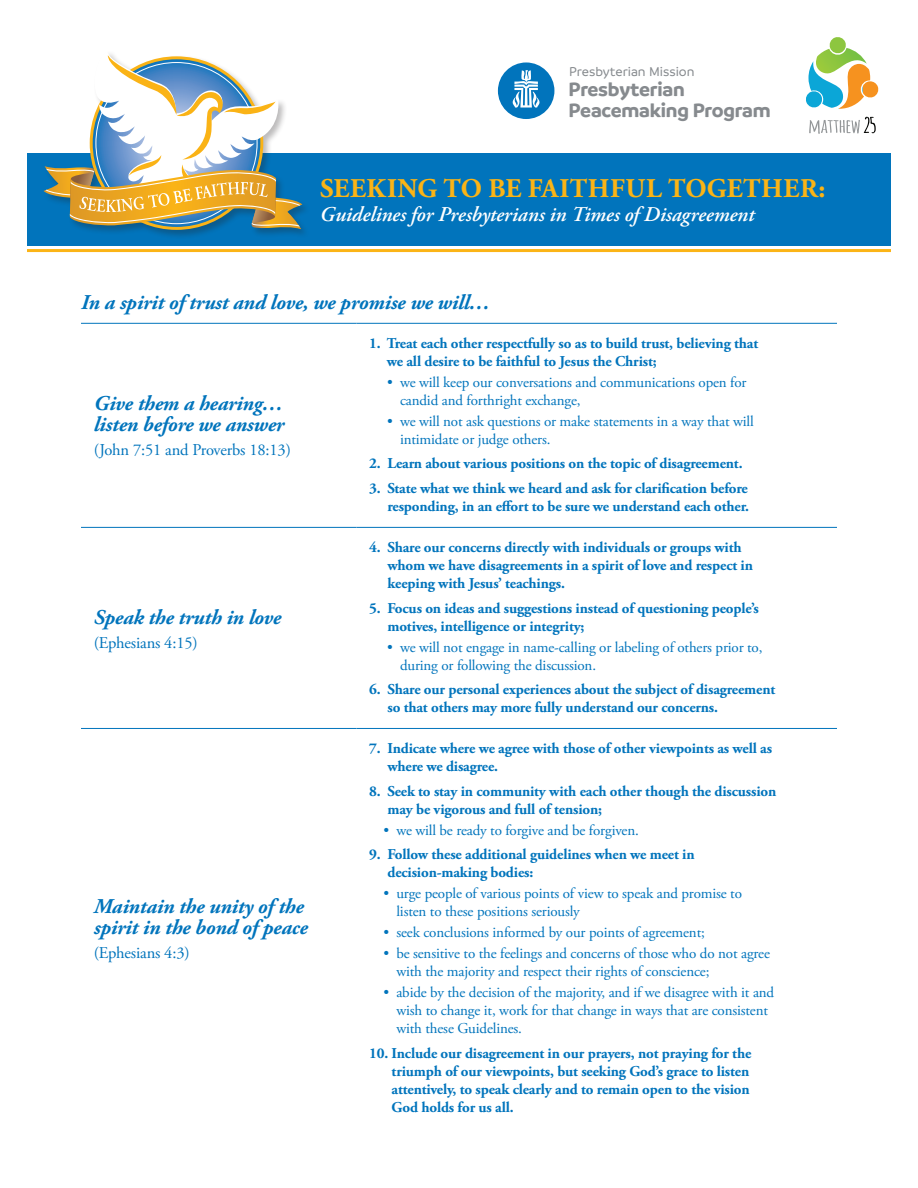
<style>
.page{position:relative;width:918px;height:1188px;background:#fff}
.page>*{position:absolute;margin:0;border:0;box-sizing:border-box;transform-origin:0 0}
.t1{font:700 27px "Adobe Garamond Pro";letter-spacing:.015em;color:#fbb416}
.t2{font:italic 700 21px/21px "Adobe Garamond Pro";letter-spacing:-.01em;color:#0174bc}
.t3{font:italic 600 21px "Adobe Garamond Pro";letter-spacing:-.005em;color:#fff}
.t4{font:700 20.55px/20.4px "Branding";letter-spacing:-.01em;color:#868a8e}
.t5{font:16.5px "Adobe Garamond Pro";letter-spacing:-.01em;color:#0174bc}
.t6{font:700 15px/18px "Adobe Garamond Pro";letter-spacing:-.01em;color:#0174bc}
.t7{font:15px/18px "Adobe Garamond Pro";letter-spacing:-.01em;color:#0174bc}
.t8{font:500 13.65px "Branding";color:#868a8e}
</style>
<div class="page">
<div style="left:27px;top:153px;width:864px;height:93px;background:#0174bc"></div>
<div style="left:498px;top:62px;width:56px;height:57px;background:#0174bc;border-radius:50%"></div>
<svg style="left:513px;top:70px;width:27px;height:38px"></svg>
<div style="left:43px;top:50px;width:268px;height:189px;background:#231f20;opacity:.3"></div>
<svg style="left:44px;top:51px;width:258px;height:178px"></svg>
<hr style="left:81px;top:323px;width:275px;height:1px;background:#0174bc">
<hr style="left:356px;top:323px;width:481px;height:1px;background:#0174bc">
<hr style="left:81px;top:527px;width:275px;height:1px;background:#0174bc">
<hr style="left:356px;top:527px;width:481px;height:1px;background:#0174bc">
<hr style="left:81px;top:728px;width:275px;height:1px;background:#0174bc">
<hr style="left:356px;top:728px;width:481px;height:1px;background:#0174bc">
<svg style="left:809px;top:117px;width:67px;height:17px"></svg>
<svg style="left:806px;top:37px;width:73px;height:72px"></svg>
<hr style="left:27px;top:249px;width:864px;height:3px;background:#fbb416">
<p class="t8" style="left:569px;top:65px;width:127px">Presbyterian Mission</p>
<h3 class="t4" style="left:569px;top:79px;width:204px">Presbyterian<br>Peacemaking Program</h3>
<h1 class="t1" style="left:320px;top:172px;width:507px">SEEKING TO BE FAITHFUL TOGETHER:</h1>
<h2 class="t3" style="left:320px;top:202px;width:436px">Guidelines for Presbyterians in Times of Disagreement</h2>
<h2 class="t2" style="left:81px;top:292px;width:411px">In a spirit of trust and love, we promise we will…</h2>
<h2 class="t2" style="left:94px;top:394px;width:192px">Give them a hearing… listen before we answer</h2>
<p class="t5" style="left:94px;top:440px;width:199px">(John 7:51 and Proverbs 18:13)</p>
<h2 class="t2" style="left:94px;top:607px;width:189px">Speak the truth in love</h2>
<p class="t5" style="left:94px;top:632px;width:106px">(Ephesians 4:15)</p>
<h2 class="t2" style="left:94px;top:897px;width:216px">Maintain the unity of the spirit in the bond of peace</h2>
<p class="t5" style="left:94px;top:943px;width:97px">(Ephesians 4:3)</p>
<p class="t6" style="left:387px;top:334px;width:373px;text-indent:-18px">1. Treat each other respectfully so as to build trust, believing that we all desire to be faithful to Jesus the Christ;</p>
<p class="t7" style="left:400px;top:373px;width:348px;text-indent:-13px">• we will keep our conversations and communications open for candid and forthright exchange,</p>
<p class="t7" style="left:400px;top:412px;width:355px;text-indent:-13px">• we will not ask questions or make statements in a way that will intimidate or judge others.</p>
<p class="t6" style="left:369px;top:455px;width:375px">2. Learn about various positions on the topic of disagreement.</p>
<p class="t6" style="left:369px;top:480px;width:382px;text-align:right">3. State what we think we heard and ask for clarification before responding, in an effort to be sure we understand each other.</p>
<p class="t6" style="left:387px;top:538px;width:367px;text-indent:-18px">4. Share our concerns directly with individuals or groups with whom we have disagreements in a spirit of love and respect in keeping with Jesus’ teachings.</p>
<p class="t6" style="left:387px;top:599px;width:373px;text-indent:-18px">5. Focus on ideas and suggestions instead of questioning people’s motives, intelligence or integrity;</p>
<p class="t7" style="left:400px;top:638px;width:364px;text-indent:-13px">• we will not engage in name-calling or labeling of others prior to, during or following the discussion.</p>
<p class="t6" style="left:387px;top:681px;width:389px;text-indent:-18px">6. Share our personal experiences about the subject of disagreement so that others may more fully understand our concerns.</p>
<p class="t6" style="left:387px;top:739px;width:386px;text-indent:-18px">7. Indicate where we agree with those of other viewpoints as well as where we disagree.</p>
<p class="t6" style="left:387px;top:782px;width:390px;text-indent:-18px">8. Seek to stay in community with each other though the discussion may be vigorous and full of tension;</p>
<p class="t7" style="left:384px;top:821px;width:257px">• we will be ready to forgive and be forgiven.</p>
<p class="t6" style="left:387px;top:846px;width:309px;text-indent:-18px">9. Follow these additional guidelines when we meet in decision-making bodies:</p>
<p class="t7" style="left:396px;top:885px;width:347px;text-indent:-13px">• urge people of various points of view to speak and promise to listen to these positions seriously</p>
<p class="t7" style="left:384px;top:924px;width:323px">• seek conclusions informed by our points of agreement;</p>
<p class="t7" style="left:396px;top:945px;width:375px;text-indent:-13px">• be sensitive to the feelings and concerns of those who do not agree with the majority and respect their rights of conscience;</p>
<p class="t7" style="left:396px;top:984px;width:379px;text-indent:-13px">• abide by the decision of the majority, and if we disagree with it and wish to change it, work for that change in ways that are consistent with these Guidelines.</p>
<p class="t6" style="left:392px;top:1045px;width:361px;text-indent:-22px">10. Include our disagreement in our prayers, not praying for the triumph of our viewpoints, but seeking God’s grace to listen attentively, to speak clearly and to remain open to the vision God holds for us all.</p>
</div>
